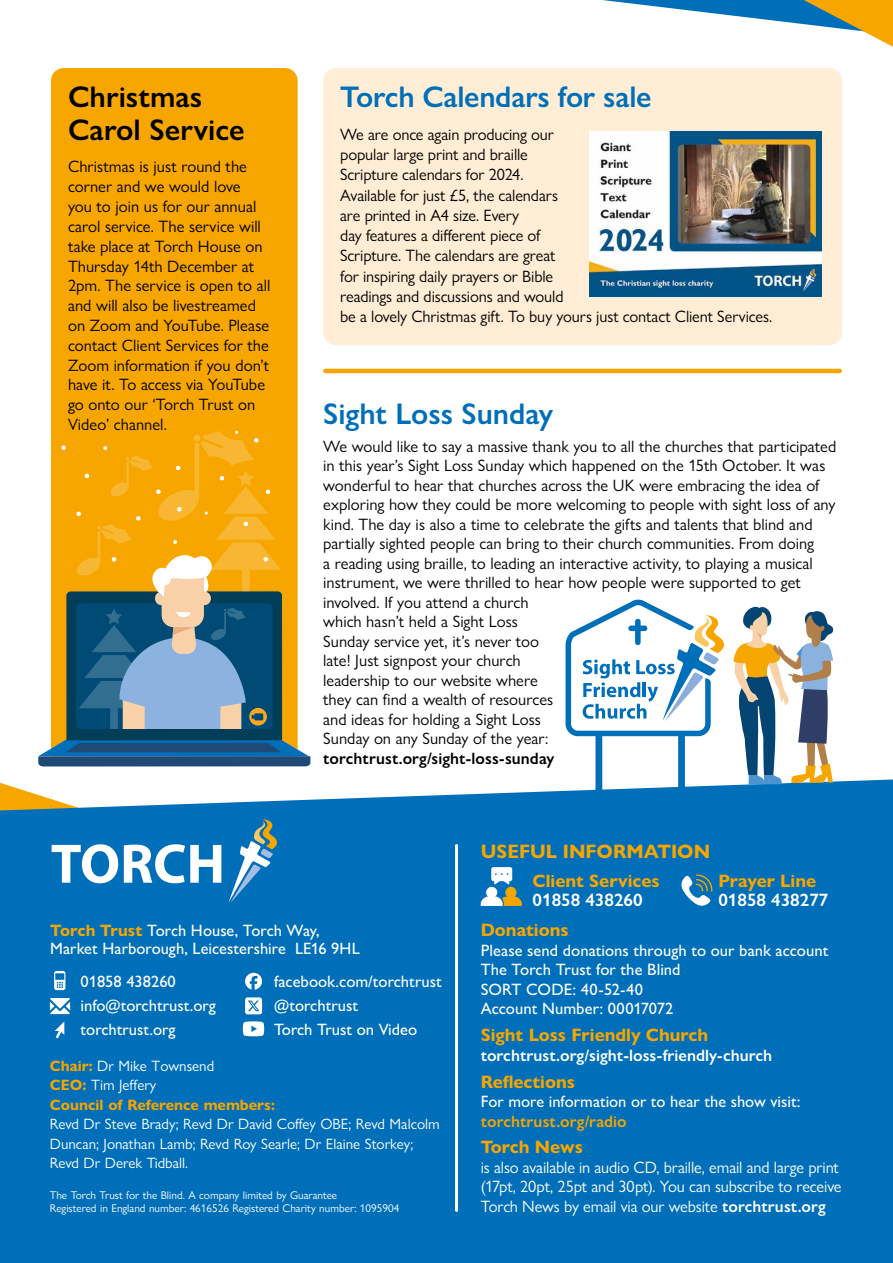
<style>
.page{position:relative;width:893px;height:1263px;background:#fff}
.page>*{position:absolute;margin:0;border:0;box-sizing:border-box;transform-origin:0 0}
.t1{font:600 30px "Gill Sans Nova";letter-spacing:-.005em;color:#006fb9}
.t2{font:600 30px/33px "Gill Sans Nova";color:#000}
.t3{font:700 19.5px "Gill Sans Nova";color:#f7a600}
.t4{font:700 18px "Gill Sans Nova";color:#f7a600}
.t5{font:600 18px "Gill Sans Nova";color:#fff}
.t6{font:16.5px/19.5px "Gill Sans Nova";color:#000}
.t7{font:500 16.5px/24px "Gill Sans Nova";color:#fff}
.t8{font:16.5px/19.5px "Gill Sans Nova";letter-spacing:-.01em;color:#fff}
.t9{font:600 16.5px "Gill Sans Nova";color:#fff}
.t10{font:600 16.5px "Gill Sans Nova";letter-spacing:.005em;color:#000}
.t11{font:600 16.5px "Gill Sans Nova";letter-spacing:.005em;color:#f7a600}
.t12{font:15px/19.5px "Gill Sans Nova";color:#fff}
.t13{font:700 15px/19.5px "Gill Sans Nova";color:#f7a600}
.t14{font:600 15px "Gill Sans Nova";color:#fff}
.t15{font:11.25px/13.5px "Gill Sans Nova";color:#fff}
.s1{font-weight:700;color:#f7a600}
.s2{font-weight:400;color:#fff}
.s3{font-weight:600}
</style>
<div class="page">
<svg style="left:603px;top:0;width:290px;height:75px"></svg>
<svg style="left:41px;top:766px;width:251px;height:1px"></svg>
<div style="left:0;top:779px;width:893px;height:484px;background:#006fb9"></div>
<svg style="left:52px;top:844px;width:66px;height:39px"></svg>
<svg style="left:124px;top:844px;width:97px;height:39px"></svg>
<svg style="left:229px;top:819px;width:48px;height:84px;background:#3f8cb9"></svg>
<hr style="left:455px;top:845px;width:3px;height:365px;background:#fff">
<svg style="left:679px;top:874px;width:34px;height:34px"></svg>
<div style="left:486px;top:887px;width:11px;height:11px;background:#fff;border-radius:50%"></div>
<div style="left:505px;top:887px;width:11px;height:11px;background:#f4a600;border-radius:50%"></div>
<svg style="left:491px;top:867px;width:21px;height:17px"></svg>
<svg style="left:481px;top:896px;width:41px;height:10px"></svg>
<div style="left:51px;top:68px;width:247px;height:363px;background:#f7a600"></div>
<div style="left:323px;top:68px;width:519px;height:277px;background:#ffeed5;border-radius:13px"></div>
<hr style="left:325px;top:369px;width:515px;height:4px;background:#f7a600">
<svg style="left:566px;top:599px;width:268px;height:185px"></svg>
<div style="left:595px;top:732px;width:7px;height:89px;background:#006fb9"></div>
<div style="left:678px;top:732px;width:7px;height:89px;background:#006fb9"></div>
<img style="left:590px;top:131px;width:232px;height:166px">
<svg style="left:38px;top:431px;width:272px;height:335px;background:#a8995d"></svg>
<svg style="left:54px;top:971px;width:11px;height:19px"></svg>
<svg style="left:50px;top:998px;width:20px;height:16px"></svg>
<svg style="left:55px;top:1021px;width:9px;height:17px"></svg>
<svg style="left:243px;top:1021px;width:21px;height:15px"></svg>
<svg style="left:245px;top:973px;width:17px;height:17px"></svg>
<svg style="left:245px;top:997px;width:17px;height:17px"></svg>
<h1 class="t2" style="left:68px;top:80px;width:178px">Christmas<br>Carol Service</h1>
<p class="t6" style="left:68px;top:157px;width:204px">Christmas is just round the corner and we would love<br>you to join us for our annual carol service. The service will take place at Torch House on<br>Thursday 14th December at<br>2pm. The service is open to all and will also be livestreamed on Zoom and YouTube. Please contact Client Services for the<br>Zoom information if you don’t have it. To access via YouTube go onto our ‘Torch Trust on<br>Video’ channel.</p>
<h1 class="t1" style="left:340px;top:78px;width:313px">Torch Calendars for sale</h1>
<p class="t6" style="left:340px;top:124px;width:434px;line-height:20.2px">We are once again producing our<br>popular large print and braille<br>Scripture calendars for 2024.<br>Available for just £5, the calendars<br>are printed in A4 size. Every<br>day features a different piece of<br>Scripture. The calendars are great<br>for inspiring daily prayers or Bible<br>readings and discussions and would<br>be a lovely Christmas gift. To buy yours just contact Client Services.</p>
<h1 class="t1" style="left:323px;top:395px;width:232px">Sight Loss Sunday</h1>
<p class="t6" style="left:323px;top:436px;width:515px">We would like to say a massive thank you to all the churches that participated in this year’s Sight Loss Sunday which happened on the 15th October. It was wonderful to hear that churches across the UK were embracing the idea of exploring how they could be more welcoming to people with sight loss of any kind. The day is also a time to celebrate the gifts and talents that blind and partially sighted people can bring to their church communities. From doing<br>a reading using braille, to leading an interactive activity, to playing a musical instrument, we were thrilled to hear how people were supported to get involved. If you attend a church<br>which hasn’t held a Sight Loss<br>Sunday service yet, it’s never too<br>late! Just signpost your church<br>leadership to our website where<br>they can find a wealth of resources<br>and ideas for holding a Sight Loss<br>Sunday on any Sunday of the year:</p>
<p class="t10" style="left:323px;top:748px;width:233px">torchtrust.org/sight-loss-sunday</p>
<p class="t3" style="left:481px;top:839px;width:231px">USEFUL INFORMATION</p>
<p class="t4" style="left:533px;top:869px;width:128px">Client Services</p>
<p class="t5" style="left:533px;top:889px;width:112px">01858 438260</p>
<p class="t4" style="left:718px;top:869px;width:99px">Prayer Line</p>
<p class="t5" style="left:718px;top:889px;width:112px">01858 438277</p>
<p class="t7" style="left:50px;top:921px;width:311px;line-height:18px"><span class="s1">Torch Trust</span> Torch House, Torch Way,<br>Market Harborough, Leicestershire LE16 9HL</p>
<p class="t7" style="left:81px;top:969px;width:137px">01858 438260 info@torchtrust.org torchtrust.org</p>
<p class="t7" style="left:274px;top:969px;width:169px">facebook.com/torchtrust @torchtrust<br>Torch Trust on Video</p>
<p class="t13" style="left:50px;top:1056px;width:227px">Chair: <span class="s2">Dr Mike Townsend<br></span>CEO: <span class="s2">Tim Jeffery<br></span>Council of Reference members:</p>
<p class="t12" style="left:50px;top:1114px;width:391px">Revd Dr Steve Brady; Revd Dr David Coffey OBE; Revd Malcolm<br>Duncan; Jonathan Lamb; Revd Roy Searle; Dr Elaine Storkey;<br>Revd Dr Derek Tidball.</p>
<p class="t15" style="left:50px;top:1188px;width:351px">The Torch Trust for the Blind. A company limited by Guarantee<br>Registered in England number: 4616526 Registered Charity number: 1095904</p>
<p class="t14" style="left:68px;top:1196px;width:9px">7</p>
<p class="t4" style="left:481px;top:919px;width:89px">Donations</p>
<p class="t7" style="left:481px;top:940px;width:349px;line-height:19.5px">Please send donations through to our bank account<br>The Torch Trust for the Blind<br>SORT CODE: 40-52-40<br>Account Number: 00017072</p>
<p class="t4" style="left:481px;top:1024px;width:229px">Sight Loss Friendly Church</p>
<p class="t9" style="left:481px;top:1045px;width:293px">torchtrust.org/sight-loss-friendly-church</p>
<p class="t4" style="left:481px;top:1070px;width:96px">Reflections</p>
<p class="t7" style="left:481px;top:1089px;width:321px">For more information or to hear the show visit:</p>
<p class="t11" style="left:481px;top:1111px;width:147px">torchtrust.org/radio</p>
<p class="t4" style="left:481px;top:1136px;width:104px">Torch News</p>
<p class="t8" style="left:481px;top:1157px;width:362px">is also available in audio CD, braille, email and large print (17pt, 20pt, 25pt and 30pt). You can subscribe to receive<br>Torch News by email via our website <span class="s3">torchtrust.org</span></p>
</div>
